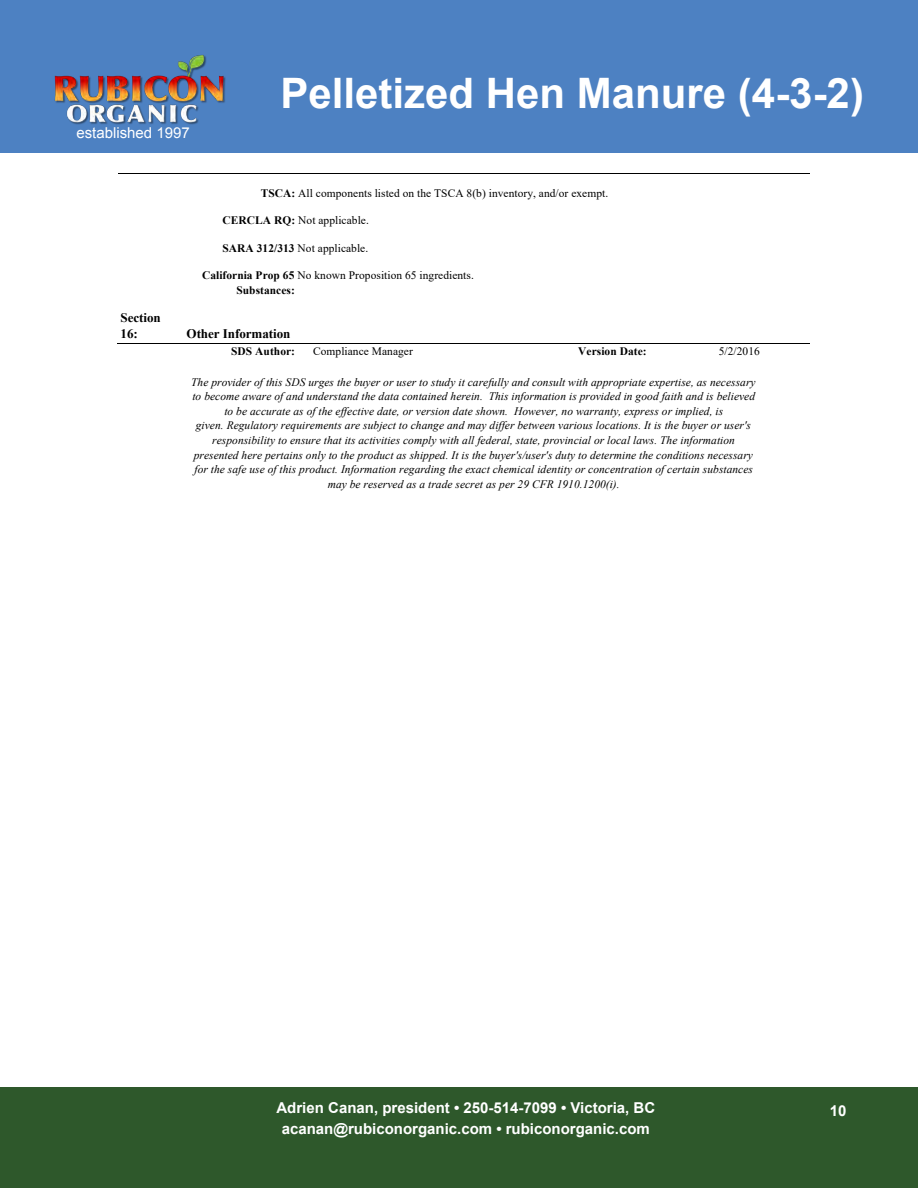
<style>
.page{position:relative;width:918px;height:1188px;background:#fff}
.page>*{position:absolute;margin:0;border:0;box-sizing:border-box;transform-origin:0 0}
.t1{font:700 42px "Arial";color:#fff}
.t2{font:700 15px/21px "Arial";color:#fff;text-align:center}
.t3{font:15px "Arial";color:#fff}
.t4{font:700 13.05px/16.4px "Times New Roman";letter-spacing:-.005em;color:#000}
.t5{font:italic 11.4px/14.5px "Times New Roman";letter-spacing:.005em;color:#000;text-align:center}
.t6{font:11.4px/14.7px "Times New Roman";letter-spacing:.005em;color:#000}
.t7{font:700 11.4px "Times New Roman";letter-spacing:.005em;color:#000}
.s1{font-weight:700}
</style>
<div class="page">
<div style="left:0;top:1087px;width:918px;height:101px;background:#2e582b"></div>
<div style="left:0;top:0;width:918px;height:153px;background:#4d81c2"></div>
<img style="left:55px;top:55px;width:171px;height:70px">
<hr style="left:118px;top:173px;width:69px;height:1px;background:#000">
<hr style="left:188px;top:173px;width:622px;height:1px;background:#000">
<hr style="left:117px;top:343px;width:70px;height:1px;background:#000">
<hr style="left:187px;top:343px;width:623px;height:1px;background:#000">
<h2 class="t3" style="left:76px;top:123px;width:115px">established 1997</h2>
<h1 class="t1" style="left:281px;top:65px;width:585px">Pelletized Hen Manure (4-3-2)</h1>
<p class="t4" style="left:121px;top:309px;width:42px">Section<br>16:</p>
<p class="t6" style="left:261px;top:186px;width:349px"><span class="s1">TSCA:</span> All components listed on the TSCA 8(b) inventory, and/or exempt.</p>
<p class="t6" style="left:222px;top:212px;width:148px"><span class="s1">CERCLA RQ:</span> Not applicable.</p>
<p class="t6" style="left:222px;top:240px;width:147px"><span class="s1">SARA 312/313</span> Not applicable.</p>
<p class="t6" style="left:236px;top:268px;width:239px;text-indent:-34px"><span class="s1">California Prop 65</span> No known Proposition 65 ingredients.<br><span class="s1">Substances:</span></p>
<p class="t4" style="left:187px;top:325px;width:105px">Other Information</p>
<p class="t7" style="left:231px;top:343px;width:65px">SDS Author:</p>
<p class="t6" style="left:313px;top:343px;width:101px">Compliance Manager</p>
<p class="t7" style="left:578px;top:343px;width:70px">Version Date:</p>
<p class="t6" style="left:719px;top:343px;width:43px">5/2/2016</p>
<p class="t5" style="left:191px;top:374px;width:566px">The provider of this SDS urges the buyer or user to study it carefully and consult with appropriate expertise, as necessary to become aware of and understand the data contained herein. This information is provided in good faith and is believed to be accurate as of the effective date, or version date shown. However, no warranty, express or implied, is<br>given. Regulatory requirements are subject to change and may differ between various locations. It is the buyer or user's responsibility to ensure that its activities comply with all federal, state, provincial or local laws. The information presented here pertains only to the product as shipped. It is the buyer's/user's duty to determine the conditions necessary for the safe use of this product. Information regarding the exact chemical identity or concentration of certain substances may be reserved as a trade secret as per 29 CFR 1910.1200(i).</p>
<h2 class="t2" style="left:276px;top:1098px;width:380px">Adrien Canan, president • 250-514-7099 • Victoria, BC acanan@rubiconorganic.com • rubiconorganic.com</h2>
<h2 class="t2" style="left:830px;top:1101px;width:18px">10</h2>
</div>
